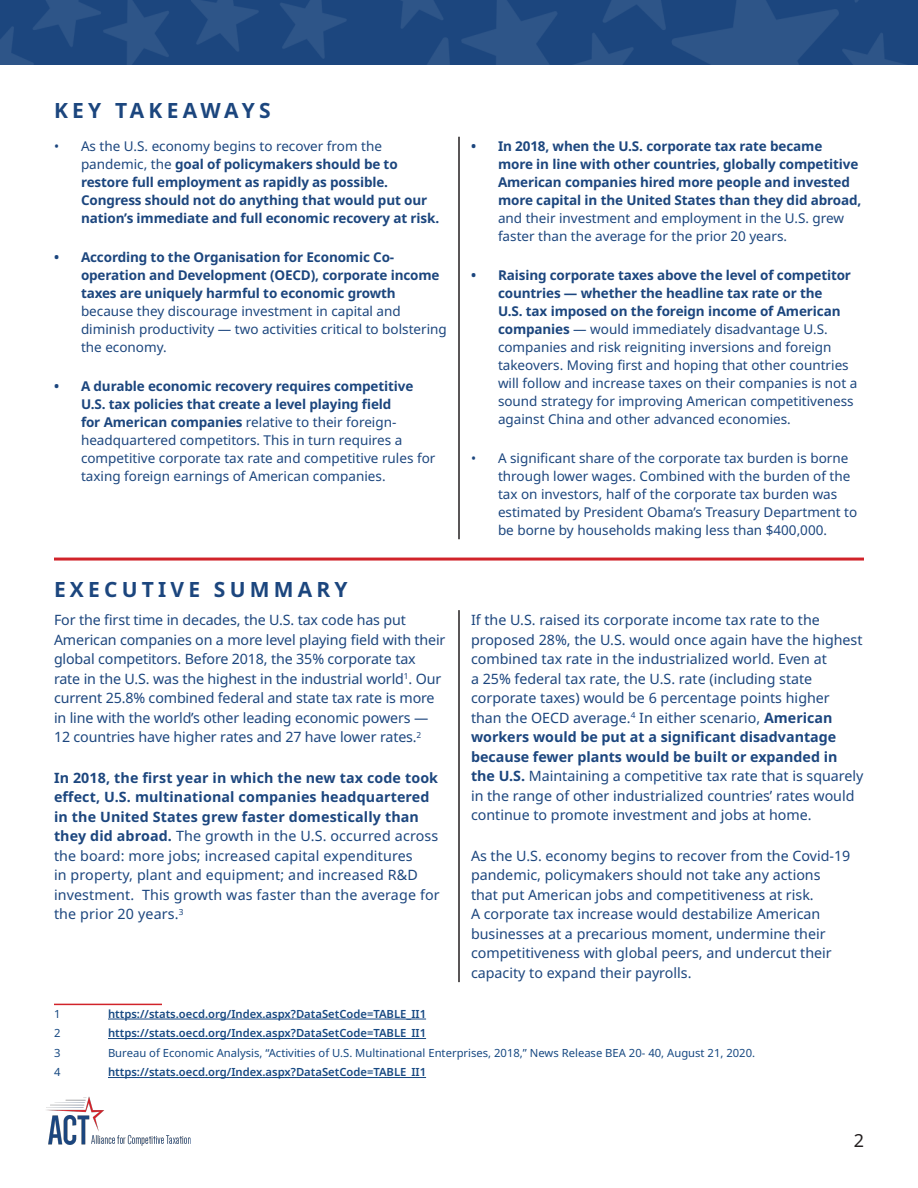
<style>
.page{position:relative;width:918px;height:1188px;background:#fff}
.page>*{position:absolute;margin:0;border:0;box-sizing:border-box;transform-origin:0 0}
.t1{font:700 21px "Noto Sans";letter-spacing:.2em;color:#1c467e}
.t2{font:18px "Noto Sans";color:#231f20}
.t3{font:14.25px/19.5px "Noto Sans";color:#1c467e}
.t4{font:13.5px/18px "Noto Sans";color:#1c467e}
.t5{font:700 13.5px/18px "Noto Sans";letter-spacing:-.01em;color:#1c467e}
.Footnotes{font:600 11.25px "Noto Sans";color:#174982}
.Footnotes-2{font:11.25px "Noto Sans";color:#174982}
.s1{font-weight:400}
.s2{font-weight:700}
</style>
<div class="page">
<img style="left:0;top:0;width:918px;height:65px">
<img style="left:46px;top:1096px;width:145px;height:50px">
<hr style="left:459px;top:137px;width:1px;height:402px;background:#231f20">
<hr style="left:54px;top:1004px;width:108px;height:1px;background:#d1232a">
<hr style="left:108px;top:1019px;width:318px;height:1px;background:#174982">
<hr style="left:108px;top:1038px;width:318px;height:1px;background:#174982">
<hr style="left:108px;top:1077px;width:318px;height:1px;background:#174982">
<hr style="left:459px;top:610px;width:1px;height:372px;background:#231f20">
<hr style="left:54px;top:558px;width:810px;height:3px;background:#d1232a">
<p class="t1" style="left:54px;top:95px;width:218px">KEY TAKEAWAYS</p>
<p class="t5" style="left:81px;top:138px;width:360px;text-indent:-27px"><span class="s1">• As the U.S. economy begins to recover from the pandemic, the</span> goal of policymakers should be to restore full employment as rapidly as possible.<br>Congress should not do anything that would put our nation’s immediate and full economic recovery at risk.</p>
<p class="t5" style="left:81px;top:249px;width:367px;text-indent:-27px">• According to the Organisation for Economic Co&shy;operation and Development (OECD), corporate income taxes are uniquely harmful to economic growth <span class="s1">because they discourage investment in capital and diminish productivity — two activities critical to bolstering the economy.</span></p>
<p class="t4" style="left:81px;top:378px;width:356px;text-indent:-27px"><span class="s2">• A durable economic recovery requires competitive U.S. tax policies that create a level playing field<br>for American companies</span> relative to their foreign&shy;headquartered competitors. This in turn requires a competitive corporate tax rate and competitive rules for taxing foreign earnings of American companies.</p>
<p class="t1" style="left:54px;top:574px;width:295px">EXECUTIVE SUMMARY</p>
<p class="t3" style="left:54px;top:611px;width:393px">For the first time in decades, the U.S. tax code has put American companies on a more level playing field with their global competitors. Before 2018, the 35% corporate tax rate in the U.S. was the highest in the industrial world<sup>1</sup>. Our current 25.8% combined federal and state tax rate is more in line with the world’s other leading economic powers — 12 countries have higher rates and 27 have lower rates.<sup>2</sup></p>
<p class="t3" style="left:54px;top:768px;width:387px"><span class="s2">In 2018, the first year in which the new tax code took effect, U.S. multinational companies headquartered in the United States grew faster domestically than they did abroad.</span> The growth in the U.S. occurred across the board: more jobs; increased capital expenditures<br>in property, plant and equipment; and increased R&amp;D investment. This growth was faster than the average for the prior 20 years.<sup>3</sup></p>
<p class="t5" style="left:498px;top:138px;width:365px;text-indent:-27px">• In 2018, when the U.S. corporate tax rate became<br>more in line with other countries, globally competitive American companies hired more people and invested more capital in the United States than they did abroad, <span class="s1">and their investment and employment in the U.S. grew faster than the average for the prior 20 years.</span></p>
<p class="t4" style="left:498px;top:267px;width:361px;text-indent:-27px"><span class="s2">• Raising corporate taxes above the level of competitor countries — whether the headline tax rate or the<br>U.S. tax imposed on the foreign income of American companies</span> — would immediately disadvantage U.S. companies and risk reigniting inversions and foreign takeovers. Moving first and hoping that other countries will follow and increase taxes on their companies is not a sound strategy for improving American competitiveness against China and other advanced economies.</p>
<p class="t4" style="left:498px;top:450px;width:361px;text-indent:-27px">• A significant share of the corporate tax burden is borne through lower wages. Combined with the burden of the tax on investors, half of the corporate tax burden was estimated by President Obama’s Treasury Department to be borne by households making less than $400,000.</p>
<p class="t3" style="left:471px;top:611px;width:394px">If the U.S. raised its corporate income tax rate to the proposed 28%, the U.S. would once again have the highest combined tax rate in the industrialized world. Even at<br>a 25% federal tax rate, the U.S. rate (including state corporate taxes) would be 6 percentage points higher than the OECD average.<sup>4</sup> In either scenario, <span class="s2">American workers would be put at a significant disadvantage because fewer plants would be built or expanded in the U.S.</span> Maintaining a competitive tax rate that is squarely in the range of other industrialized countries’ rates would continue to promote investment and jobs at home.</p>
<p class="t3" style="left:471px;top:846px;width:381px">As the U.S. economy begins to recover from the Covid-19 pandemic, policymakers should not take any actions that put American jobs and competitiveness at risk.<br>A corporate tax increase would destabilize American businesses at a precarious moment, undermine their competitiveness with global peers, and undercut their capacity to expand their payrolls.</p>
<p class="Footnotes-2" style="left:54px;top:1006px;width:8px">1</p>
<p class="Footnotes" style="left:108px;top:1006px;width:320px">https://stats.oecd.org/Index.aspx?DataSetCode=TABLE_II1</p>
<p class="Footnotes-2" style="left:54px;top:1025px;width:8px">2</p>
<p class="Footnotes" style="left:108px;top:1025px;width:320px">https://stats.oecd.org/Index.aspx?DataSetCode=TABLE_II1</p>
<p class="Footnotes-2" style="left:54px;top:1045px;width:8px">3</p>
<p class="Footnotes-2" style="left:108px;top:1045px;width:649px">Bureau of Economic Analysis, “Activities of U.S. Multinational Enterprises, 2018,” News Release BEA 20- 40, August 21, 2020.</p>
<p class="Footnotes-2" style="left:54px;top:1064px;width:8px">4</p>
<p class="Footnotes" style="left:108px;top:1064px;width:320px">https://stats.oecd.org/Index.aspx?DataSetCode=TABLE_II1</p>
<p class="t2" style="left:854px;top:1128px;width:12px">2</p>
</div>
